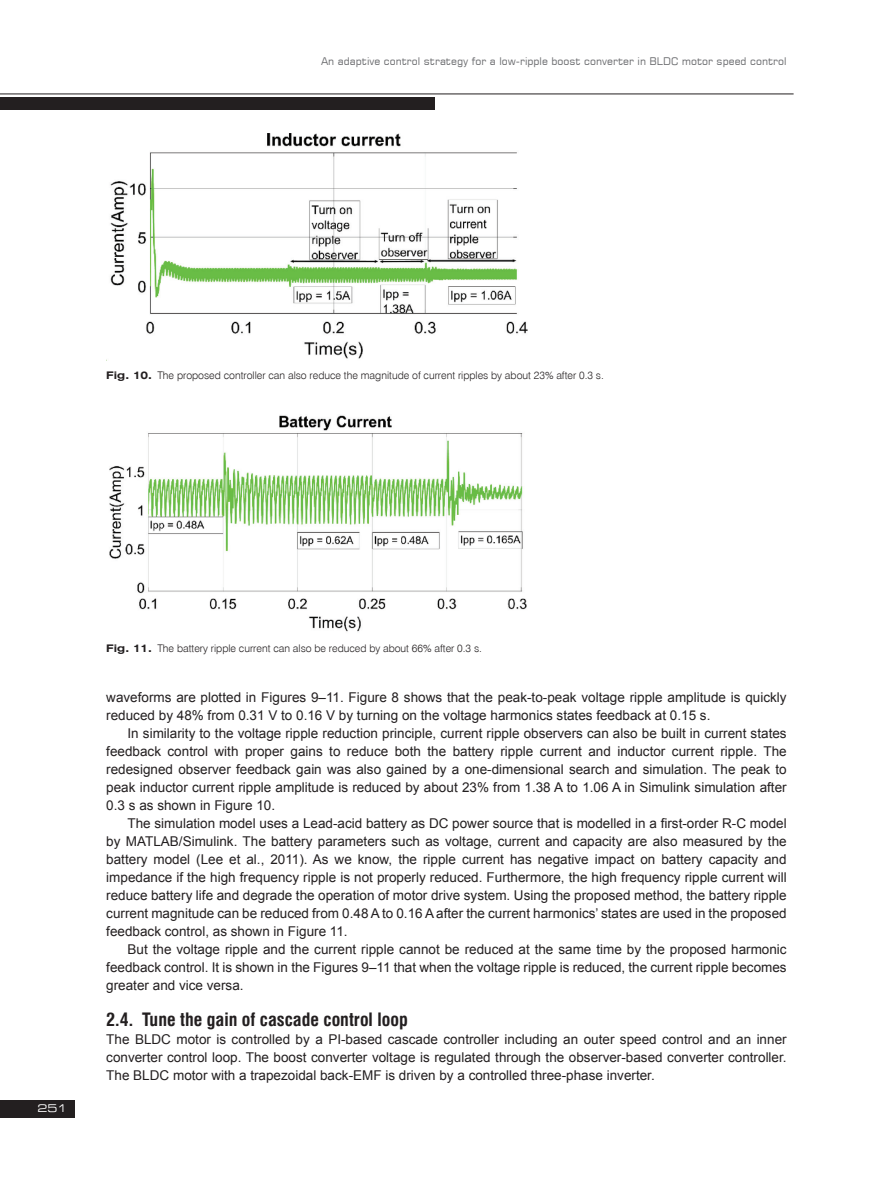
<style>
.page{position:relative;width:893px;height:1178px;background:#fff}
.page>*{position:absolute;margin:0;border:0;box-sizing:border-box;transform-origin:0 0}
._1_1__Sub-title{font:700 18px "Swis 721 Cn EU";color:#231f20}
.TEKST_2{font:13.5px/18px "Arial";color:#231f20;text-align:justify}
.TEKST{font:13.5px/18px "Arial";color:#231f20;text-align:justify}
.Fig__1__text{font:10.5px "Swis 721 Lt EU";color:#231f20}
.t1{font:10.5px "Square 721 EU";color:#6c6d70}
.t2{font:10.5px "Square 721 Ex EU";color:#fff}
.s1{font-family:"Swis 721 Ex EU";font-weight:700}
</style>
<div class="page">
<div style="left:0;top:97px;width:435px;height:12px;background:#231f20"></div>
<div style="left:0;top:1100px;width:75px;height:17px;background:#231f20"></div>
<hr style="left:0;top:94px;width:794px;height:1px;background:#231f20">
<img style="left:106px;top:134px;width:421px;height:227px">
<img style="left:109px;top:415px;width:418px;height:217px">
<p class="t1" style="left:321px;top:54px;width:467px">An adaptive control strategy for a low-ripple boost converter in BLDC motor speed control</p>
<p class="Fig__1__text" style="left:106px;top:369px;width:499px"><span class="s1">Fig. 10.</span> The proposed controller can also reduce the magnitude of current ripples by about 23% after 0.3 s.</p>
<p class="t2" style="left:37px;top:1102px;width:31px">251</p>
<p class="Fig__1__text" style="left:106px;top:641px;width:377px"><span class="s1">Fig. 11.</span> The battery ripple current can also be reduced by about 66% after 0.3 s.</p>
<p class="TEKST_2" style="left:106px;top:688px;width:682px">waveforms are plotted in Figures 9–11. Figure 8 shows that the peak-to-peak voltage ripple amplitude is quickly reduced by 48% from 0.31 V to 0.16 V by turning on the voltage harmonics states feedback at 0.15 s.</p>
<p class="TEKST_2" style="left:106px;top:724px;width:682px;text-indent:21px">In similarity to the voltage ripple reduction principle, current ripple observers can also be built in current states feedback control with proper gains to reduce both the battery ripple current and inductor current ripple. The redesigned observer feedback gain was also gained by a one-dimensional search and simulation. The peak to peak inductor current ripple amplitude is reduced by about 23% from 1.38 A to 1.06 A in Simulink simulation after 0.3 s as shown in Figure 10.</p>
<p class="TEKST_2" style="left:106px;top:814px;width:682px;text-indent:21px">The simulation model uses a Lead-acid battery as DC power source that is modelled in a first-order R-C model by MATLAB/Simulink. The battery parameters such as voltage, current and capacity are also measured by the battery model (Lee et al., 2011). As we know, the ripple current has negative impact on battery capacity and impedance if the high frequency ripple is not properly reduced. Furthermore, the high frequency ripple current will reduce battery life and degrade the operation of motor drive system. Using the proposed method, the battery ripple current magnitude can be reduced from 0.48 A to 0.16 A after the current harmonics’ states are used in the proposed feedback control, as shown in Figure 11.</p>
<p class="TEKST_2" style="left:106px;top:940px;width:682px;text-indent:21px">But the voltage ripple and the current ripple cannot be reduced at the same time by the proposed harmonic feedback control. It is shown in the Figures 9–11 that when the voltage ripple is reduced, the current ripple becomes greater and vice versa.</p>
<p class="_1_1__Sub-title" style="left:106px;top:1009px;width:303px">2.4. Tune the gain of cascade control loop</p>
<p class="TEKST" style="left:106px;top:1030px;width:682px">The BLDC motor is controlled by a PI-based cascade controller including an outer speed control and an inner converter control loop. The boost converter voltage is regulated through the observer-based converter controller.<br>The BLDC motor with a trapezoidal back-EMF is driven by a controlled three-phase inverter.</p>
</div>
